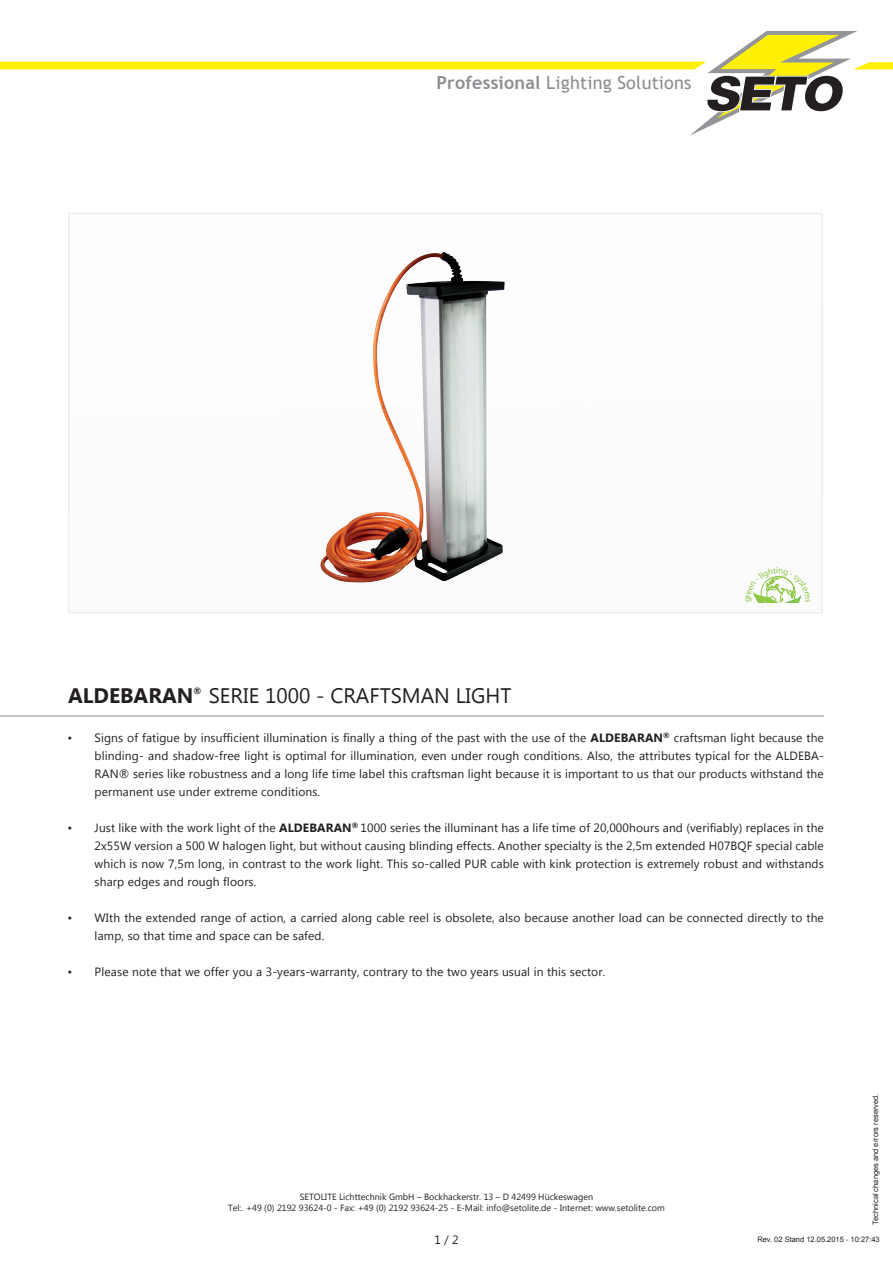
<style>
.page{position:relative;width:893px;height:1263px;background:#fff}
.page>*{position:absolute;margin:0;border:0;box-sizing:border-box;transform-origin:0 0}
.t1{font:21px "Lao UI";color:#231f20}
.t2{font:700 21px "Lao UI";color:#231f20}
.t3{font:18px "Trebuchet MS";letter-spacing:.01em;color:#8b8d90}
.t4{font:12px/18px "Lao UI";letter-spacing:.01em;color:#231f20;text-align:justify}
.t5{font:9px/10.8px "Lao UI";color:#231f20;text-align:center}
.t6{font:700 9px "Lao UI";color:#231f20}
.t7{font:7.5px "Arial";color:#231f20}
.s1{font-weight:700}
</style>
<div class="page">
<svg style="left:0;top:31px;width:893px;height:105px"></svg>
<div style="left:68px;top:213px;width:754px;height:400px;border:2px solid #eeeeef"></div>
<hr style="left:0;top:715px;width:824px;height:1px;background:#939598">
<img style="left:320px;top:252px;width:185px;height:331px">
<svg style="left:752px;top:575px;width:49px;height:28px"></svg>
<h2 class="t3" style="left:436px;top:72px;width:257px"><span class="s1">Professional</span> Lighting Solutions</h2>
<h1 class="t2" style="left:68px;top:682px;width:127px">ALDEBARAN</h1>
<p class="t6" style="left:193px;top:685px;width:9px">®</p>
<h1 class="t1" style="left:209px;top:682px;width:304px">SERIE 1000 - CRAFTSMAN LIGHT</h1>
<p class="t4" style="left:95px;top:728px;width:731px;text-indent:-27px">• Signs of fatigue by insufficient illumination is finally a thing of the past with the use of the <span class="s1">ALDEBARAN</span><sup>®</sup> craftsman light because the blinding- and shadow-free light is optimal for illumination, even under rough conditions. Also, the attributes typical for the ALDEBA-RAN® series like robustness and a long life time label this craftsman light because it is important to us that our products withstand the permanent use under extreme conditions.</p>
<p class="t4" style="left:95px;top:818px;width:731px;text-indent:-27px">• Just like with the work light of the <span class="s1">ALDEBARAN</span><sup>®</sup> 1000 series the illuminant has a life time of 20,000hours and (verifiably) replaces in the 2x55W version a 500 W halogen light, but without causing blinding effects. Another specialty is the 2,5m extended H07BQF special cable which is now 7,5m long, in contrast to the work light. This so-called PUR cable with kink protection is extremely robust and withstands sharp edges and rough floors.</p>
<p class="t4" style="left:95px;top:908px;width:731px;text-indent:-27px">• WIth the extended range of action, a carried along cable reel is obsolete, also because another load can be connected directly to the lamp, so that time and space can be safed.</p>
<p class="t4" style="left:68px;top:962px;width:539px">• Please note that we offer you a 3-years-warranty, contrary to the two years usual in this sector.</p>
<p class="t5" style="left:228px;top:1191px;width:438px">SETOLITE Lichttechnik GmbH – Bockhackerstr. 13 – D 42499 Hückeswagen<br>Tel:. +49 (0) 2192 93624-0 - Fax: +49 (0) 2192 93624-25 - E-Mail: info@setolite.de - Internet: www.setolite.com</p>
<p class="t7" style="left:871px;top:1225px;width:133px;rotate:-90deg">Technical changes and errors reserved.</p>
<p class="t4" style="left:434px;top:1230px;width:26px">1 / 2</p>
<p class="t7" style="left:757px;top:1234px;width:124px">Rev. 02 Stand 12.05.2015 - 10:27:43</p>
</div>
